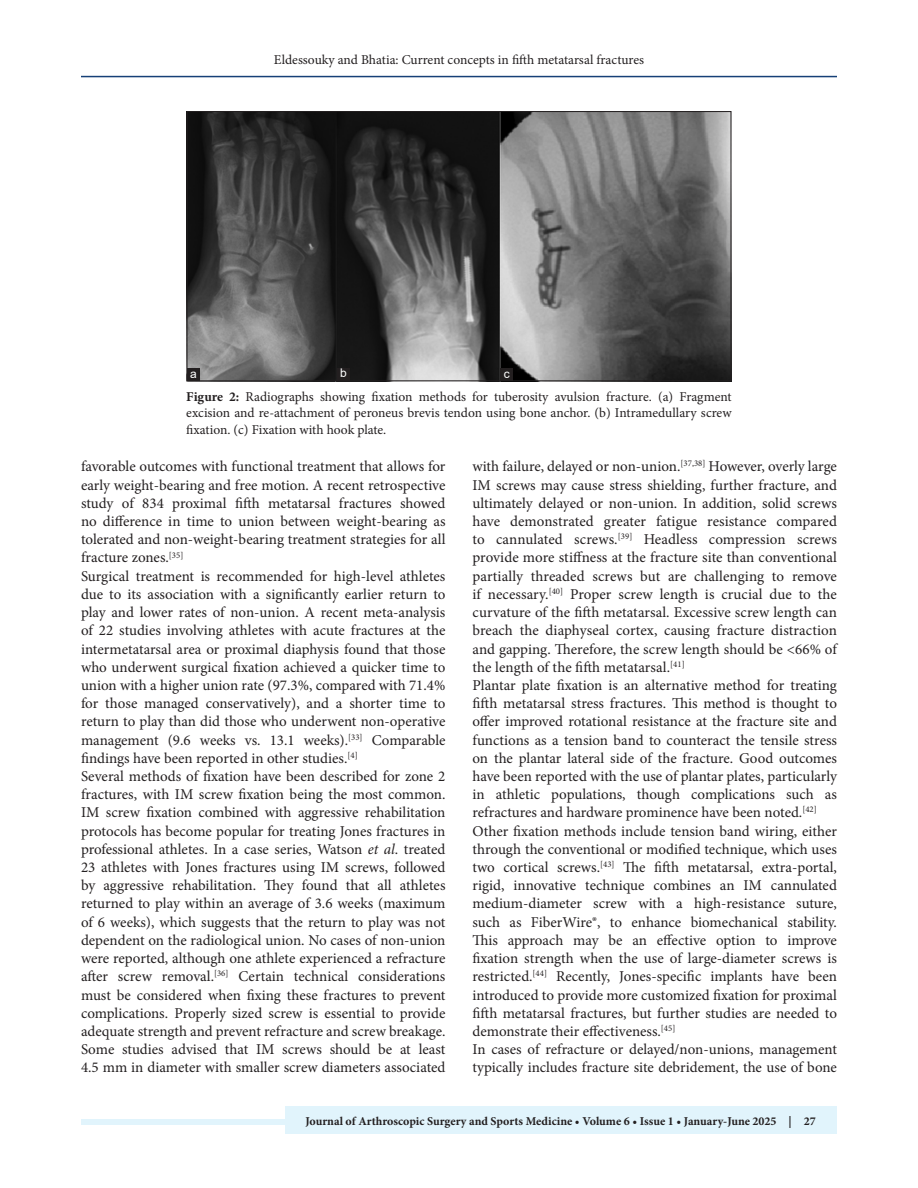
<style>
.page{position:relative;width:918px;height:1188px;background:#fff}
.page>*{position:absolute;margin:0;border:0;box-sizing:border-box;transform-origin:0 0}
.TX{font:15px/18.1px "Minion Pro";color:#231f20;text-align:justify}
.FGC{font:13.5px/16.5px "Minion Pro";color:#231f20;text-align:justify}
.t1{font:700 12px "Minion Pro";color:#231f20}
.LABEL{font:12px "Arial";color:#fff}
.s1{font-weight:700}
.s2{font-style:italic}
</style>
<div class="page">
<hr style="left:81px;top:76px;width:756px;height:1px;background:#164077">
<div style="left:81px;top:1119px;width:756px;height:6px;background:#e1f4fc"></div>
<div style="left:286px;top:1106px;width:551px;height:28px;background:#e1f4fc"></div>
<img style="left:189px;top:113px;width:540px;height:266px">
<div style="left:187px;top:111px;width:544px;height:270px;border:1px solid #231f20"></div>
<div style="left:187px;top:368px;width:13px;height:13px;background:#231f20"></div>
<div style="left:337px;top:368px;width:13px;height:13px;background:#231f20"></div>
<div style="left:500px;top:368px;width:13px;height:13px;background:#231f20"></div>
<p class="FGC" style="left:274px;top:51px;width:372px">Eldessouky and Bhatia: Current concepts in fifth metatarsal fractures</p>
<p class="LABEL" style="left:190px;top:365px;width:8px">a</p>
<p class="LABEL" style="left:340px;top:365px;width:8px">b</p>
<p class="LABEL" style="left:504px;top:365px;width:7px">c</p>
<p class="FGC" style="left:186px;top:388px;width:547px"><span class="s1">Figure 2:</span> Radiographs showing fixation methods for tuberosity avulsion fracture. (a) Fragment excision and re-attachment of peroneus brevis tendon using bone anchor. (b) Intramedullary screw fixation. (c) Fixation with hook plate.</p>
<p class="TX" style="left:81px;top:458px;width:366px">favorable outcomes with functional treatment that allows for early weight-bearing and free motion. A recent retrospective study of 834 proximal fifth metatarsal fractures showed no difference in time to union between weight-bearing as tolerated and non-weight-bearing treatment strategies for all fracture zones.<sup>[35]</sup></p>
<p class="TX" style="left:81px;top:567px;width:366px">Surgical treatment is recommended for high-level athletes due to its association with a significantly earlier return to play and lower rates of non-union. A recent meta-analysis of 22 studies involving athletes with acute fractures at the intermetatarsal area or proximal diaphysis found that those who underwent surgical fixation achieved a quicker time to union with a higher union rate (97.3%, compared with 71.4% for those managed conservatively), and a shorter time to return to play than did those who underwent non-operative management (9.6 weeks vs. 13.1 weeks).<sup>[33]</sup> Comparable findings have been reported in other studies.<sup>[4]</sup></p>
<p class="TX" style="left:81px;top:767px;width:366px">Several methods of fixation have been described for zone 2 fractures, with IM screw fixation being the most common.<br>IM screw fixation combined with aggressive rehabilitation protocols has become popular for treating Jones fractures in professional athletes. In a case series, Watson <span class="s2">et al</span>. treated 23 athletes with Jones fractures using IM screws, followed by aggressive rehabilitation. They found that all athletes returned to play within an average of 3.6 weeks (maximum of 6 weeks), which suggests that the return to play was not dependent on the radiological union. No cases of non-union were reported, although one athlete experienced a refracture after screw removal.<sup>[36]</sup> Certain technical considerations must be considered when fixing these fractures to prevent complications. Properly sized screw is essential to provide adequate strength and prevent refracture and screw breakage.<br>Some studies advised that IM screws should be at least 4.5 mm in diameter with smaller screw diameters associated</p>
<p class="TX" style="left:472px;top:458px;width:366px">with failure, delayed or non-union.<sup>[37,38]</sup> However, overly large IM screws may cause stress shielding, further fracture, and ultimately delayed or non-union. In addition, solid screws have demonstrated greater fatigue resistance compared to cannulated screws.<sup>[39]</sup> Headless compression screws provide more stiffness at the fracture site than conventional partially threaded screws but are challenging to remove if necessary.<sup>[40]</sup> Proper screw length is crucial due to the curvature of the fifth metatarsal. Excessive screw length can breach the diaphyseal cortex, causing fracture distraction and gapping. Therefore, the screw length should be &lt;66% of the length of the fifth metatarsal.<sup>[41]</sup></p>
<p class="TX" style="left:472px;top:676px;width:366px">Plantar plate fixation is an alternative method for treating fifth metatarsal stress fractures. This method is thought to offer improved rotational resistance at the fracture site and functions as a tension band to counteract the tensile stress on the plantar lateral side of the fracture. Good outcomes have been reported with the use of plantar plates, particularly in athletic populations, though complications such as refractures and hardware prominence have been noted.<sup>[42]</sup></p>
<p class="TX" style="left:472px;top:822px;width:366px">Other fixation methods include tension band wiring, either through the conventional or modified technique, which uses two cortical screws.<sup>[43]</sup> The fifth metatarsal, extra-portal, rigid, innovative technique combines an IM cannulated medium-diameter screw with a high-resistance suture, such as FiberWire®, to enhance biomechanical stability.<br>This approach may be an effective option to improve fixation strength when the use of large-diameter screws is restricted.<sup>[44]</sup> Recently, Jones-specific implants have been introduced to provide more customized fixation for proximal fifth metatarsal fractures, but further studies are needed to demonstrate their effectiveness.<sup>[45]</sup></p>
<p class="TX" style="left:472px;top:1040px;width:366px">In cases of refracture or delayed/non-unions, management typically includes fracture site debridement, the use of bone</p>
<p class="t1" style="left:305px;top:1113px;width:512px">Journal of Arthroscopic Surgery and Sports Medicine • Volume 6 • Issue 1 • January-June 2025 | 27</p>
</div>
